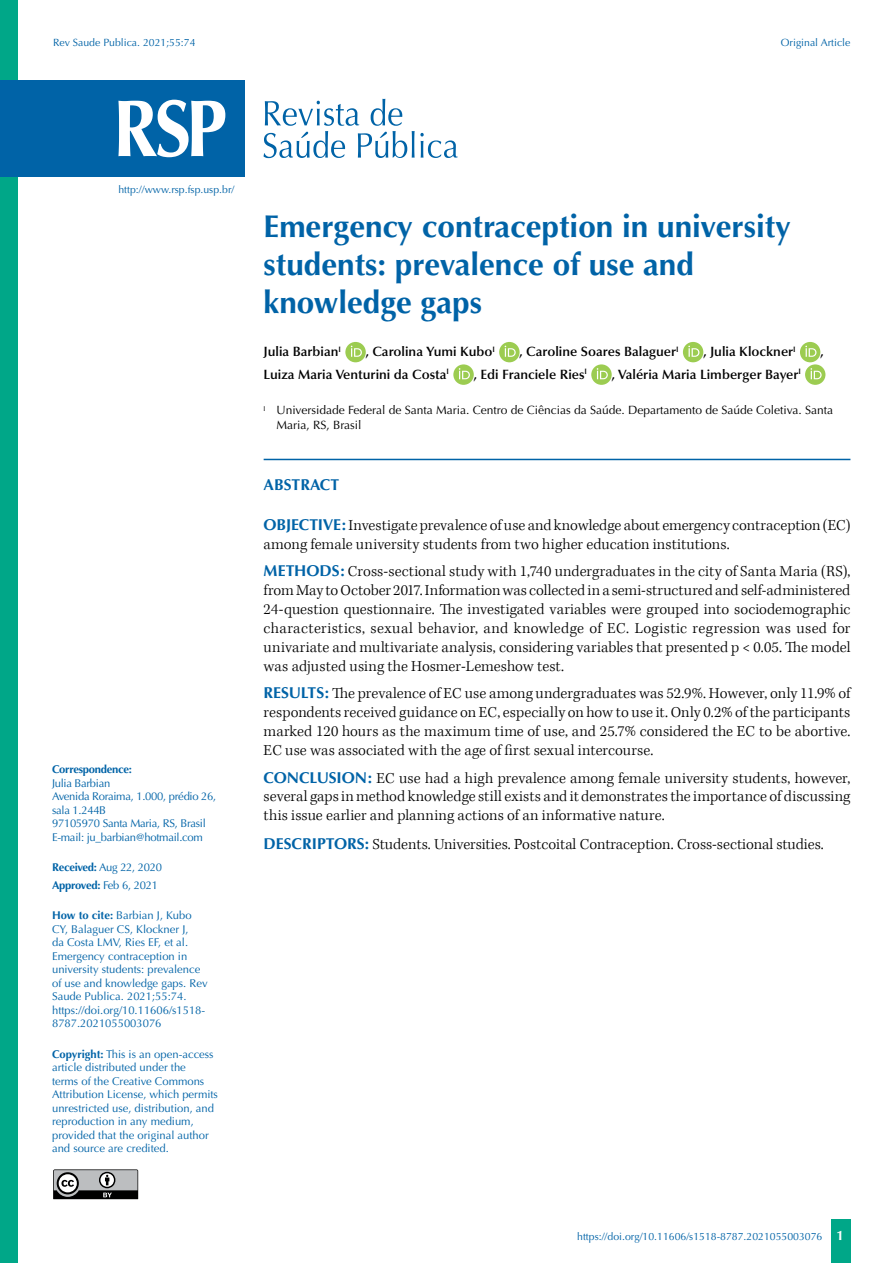
<style>
.page{position:relative;width:893px;height:1263px;background:#fff}
.page>*{position:absolute;margin:0;border:0;box-sizing:border-box;transform-origin:0 0}
.t1{font:700 31.5px/37.8px "Optima";color:#0063a7}
.t2{font:300 15.75px/18.9px "Kepler Std";color:#000;text-align:justify}
.t3{font:700 15.75px "Optima";color:#0063a7}
.t4{font:600 13.5px "Optima";color:#000}
.t5{font:12px/14.4px "Optima";color:#000}
.t6{font:11.25px/13.5px "Optima";color:#0063a7}
.t7{font:11.25px/13.5px "Optima";letter-spacing:-.025em;color:#0063a7}
.t8{font:700 11.25px "Optima";letter-spacing:-.025em;color:#0063a7}
.t9{font:10.5px "Optima";color:#0063a7}
.s1{font-weight:700}
.s2{font-family:"Optima";font-weight:700;color:#0063a7}
.s3{font-weight:700;font-size:13.5px;color:#fff}
</style>
<div class="page">
<div style="left:831px;top:1220px;width:20px;height:43px;background:#00a788"></div>
<svg style="left:53px;top:1169px;width:85px;height:30px;background:#7e7f80"></svg>
<div style="left:0;top:0;width:18px;height:1263px;background:#00a788"></div>
<hr style="left:264px;top:459px;width:586px;height:1px;background:#0063a7">
<div style="left:345px;top:342px;width:21px;height:20px;background:#9ccc51;border-radius:50%"></div>
<svg style="left:351px;top:346px;width:11px;height:11px"></svg>
<div style="left:499px;top:342px;width:21px;height:20px;background:#9ccc51;border-radius:50%"></div>
<svg style="left:505px;top:346px;width:11px;height:11px"></svg>
<div style="left:683px;top:342px;width:20px;height:20px;background:#9ccc51;border-radius:50%"></div>
<svg style="left:688px;top:346px;width:11px;height:11px"></svg>
<div style="left:800px;top:342px;width:20px;height:20px;background:#9ccc51;border-radius:50%"></div>
<svg style="left:805px;top:346px;width:11px;height:11px"></svg>
<svg style="left:453px;top:364px;width:21px;height:21px"></svg>
<svg style="left:459px;top:368px;width:11px;height:11px"></svg>
<svg style="left:591px;top:364px;width:21px;height:21px"></svg>
<svg style="left:597px;top:368px;width:11px;height:11px"></svg>
<div style="left:805px;top:364px;width:20px;height:21px;background:#9ccc51;border-radius:50%"></div>
<svg style="left:810px;top:368px;width:12px;height:11px"></svg>
<svg style="left:263px;top:99px;width:195px;height:59px"></svg>
<div style="left:0;top:80px;width:244px;height:96px;background:#0063a7"></div>
<svg style="left:118px;top:100px;width:107px;height:57px"></svg>
<p class="t9" style="left:53px;top:36px;width:144px">Rev Saude Publica. 2021;55:74</p>
<p class="t9" style="left:781px;top:36px;width:71px">Original Article</p>
<p class="t9" style="left:118px;top:183px;width:117px">http://www.rsp.fsp.usp.br/</p>
<p class="t8" style="left:52px;top:763px;width:81px">Correspondence:</p>
<p class="t7" style="left:52px;top:776px;width:166px">Julia Barbian<br>Avenida Roraima, 1.000, prédio 26, sala 1.244B<br>97105970 Santa Maria, RS, Brasil<br>E-mail: ju_barbian@hotmail.com</p>
<p class="t7" style="left:52px;top:859px;width:112px;line-height:17.7px"><span class="s1">Received:</span> Aug 22, 2020<br><span class="s1">Approved:</span> Feb 6, 2021</p>
<p class="t6" style="left:52px;top:909px;width:157px"><span class="s1">How to cite:</span> Barbian J, Kubo<br>CY, Balaguer CS, Klockner J,<br>da Costa LMV, Ries EF, et al.<br>Emergency contraception in university students: prevalence of use and knowledge gaps. Rev<br>Saude Publica. 2021;55:74. https://doi.org/10.11606/s1518-<br>8787.2021055003076</p>
<p class="t6" style="left:52px;top:1047px;width:167px"><span class="s1">Copyright:</span> This is an open-access article distributed under the<br>terms of the Creative Commons<br>Attribution License, which permits unrestricted use, distribution, and reproduction in any medium, provided that the original author and source are credited.</p>
<h1 class="t1" style="left:264px;top:208px;width:529px">Emergency contraception in university students: prevalence of use and knowledge gaps</h1>
<p class="t4" style="left:264px;top:344px;width:79px">Julia Barbian<sup>I</sup></p>
<p class="t4" style="left:366px;top:344px;width:131px">, Carolina Yumi Kubo<sup>I</sup></p>
<p class="t4" style="left:520px;top:344px;width:161px">, Caroline Soares Balaguer<sup>I</sup></p>
<p class="t4" style="left:703px;top:344px;width:94px">, Julia Klockner<sup>I</sup></p>
<p class="t4" style="left:820px;top:344px;width:5px">,</p>
<p class="t4" style="left:264px;top:366px;width:187px">Luiza Maria Venturini da Costa<sup>I</sup></p>
<p class="t4" style="left:474px;top:366px;width:115px">, Edi Franciele Ries<sup>I</sup></p>
<p class="t4" style="left:612px;top:366px;width:191px">, Valéria Maria Limberger Bayer<sup>I</sup></p>
<p class="t5" style="left:276px;top:403px;width:558px;text-indent:-13px"><sup>I</sup> Universidade Federal de Santa Maria. Centro de Ciências da Saúde. Departamento de Saúde Coletiva. Santa<br>Maria, RS, Brasil</p>
<p class="t3" style="left:264px;top:475px;width:77px">ABSTRACT</p>
<p class="t2" style="left:264px;top:516px;width:588px"><span class="s2">OBJECTIVE:</span> Investigate prevalence of use and knowledge about emergency contraception (EC) among female university students from two higher education institutions.</p>
<p class="t2" style="left:264px;top:563px;width:588px"><span class="s2">METHODS:</span> Cross-sectional study with 1,740 undergraduates in the city of Santa Maria (RS), from May to October 2017. Information was collected in a semi-structured and self-administered 24-question questionnaire. The investigated variables were grouped into sociodemographic characteristics, sexual behavior, and knowledge of EC. Logistic regression was used for univariate and multivariate analysis, considering variables that presented p &lt; 0.05. The model was adjusted using the Hosmer-Lemeshow test.</p>
<p class="t2" style="left:264px;top:685px;width:588px"><span class="s2">RESULTS:</span> The prevalence of EC use among undergraduates was 52.9%. However, only 11.9% of respondents received guidance on EC, especially on how to use it. Only 0.2% of the participants marked 120 hours as the maximum time of use, and 25.7% considered the EC to be abortive.<br>EC use was associated with the age of first sexual intercourse.</p>
<p class="t2" style="left:264px;top:769px;width:588px"><span class="s2">CONCLUSION:</span> EC use had a high prevalence among female university students, however, several gaps in method knowledge still exists and it demonstrates the importance of discussing this issue earlier and planning actions of an informative nature.</p>
<p class="t2" style="left:264px;top:835px;width:562px"><span class="s2">DESCRIPTORS:</span> Students. Universities. Postcoital Contraception. Cross-sectional studies.</p>
<p class="t9" style="left:577px;top:1230px;width:268px">https://doi.org/10.11606/s1518-8787.2021055003076 <span class="s3">1</span></p>
</div>
